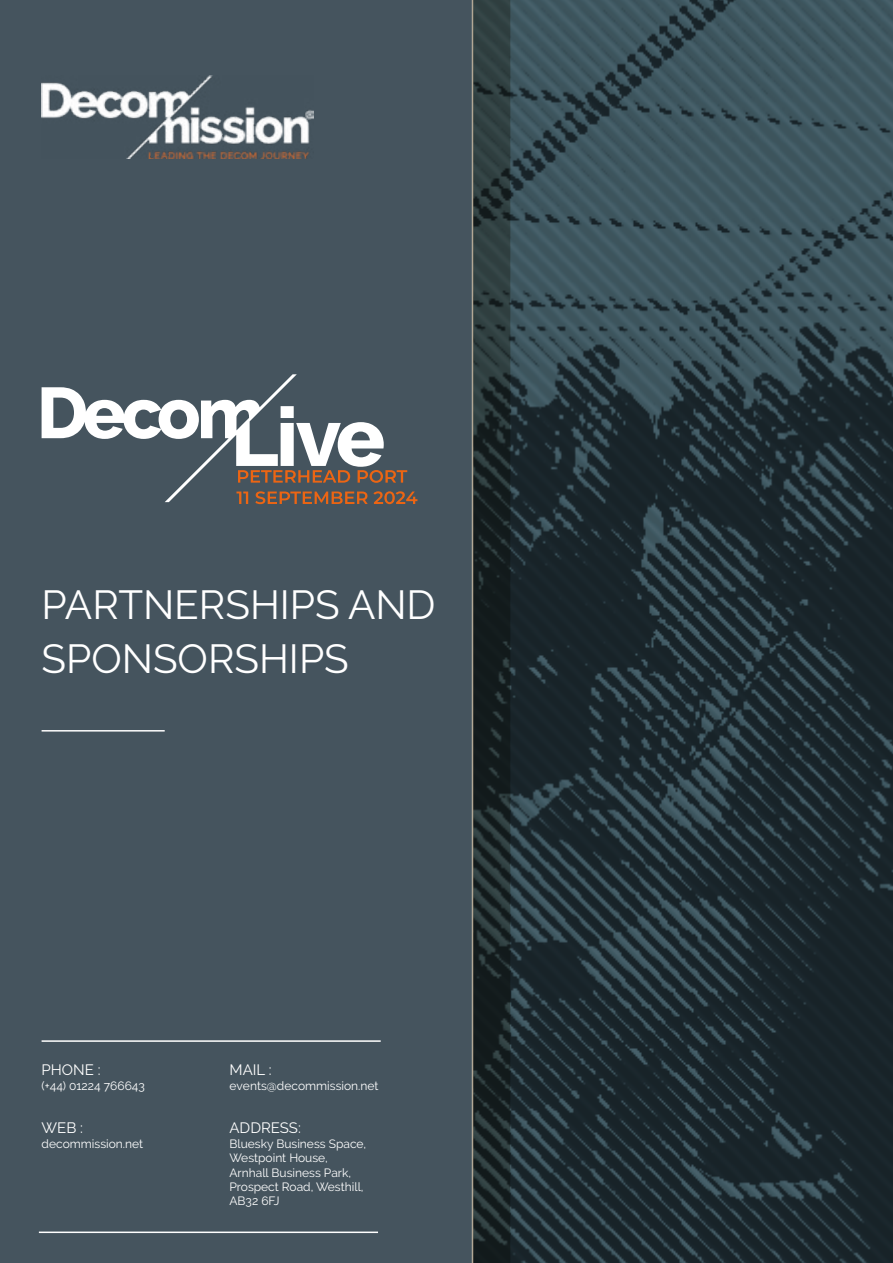
<style>
.page{position:relative;width:893px;height:1263px;background:#fff}
.page>*{position:absolute;margin:0;border:0;box-sizing:border-box;transform-origin:0 0}
.t1{font:40.5px/54px "Raleway";color:#fff}
.t2{font:15px "Raleway";color:#fff}
.t3{font:12px/14.4px "Raleway";color:#fff}
</style>
<div class="page">
<img style="left:510px;top:0;width:383px;height:1263px">
<div style="left:0;top:0;width:472px;height:1263px;background:#45545e"></div>
<svg style="left:472px;top:0;width:38px;height:1263px;background:#253030"></svg>
<hr style="left:42px;top:1040px;width:339px;height:2px;background:#fff">
<hr style="left:39px;top:1231px;width:339px;height:2px;background:#fff">
<hr style="left:42px;top:730px;width:123px;height:1px;background:#fff">
<img style="left:42px;top:76px;width:271px;height:83px">
<svg style="left:42px;top:374px;width:375px;height:130px"></svg>
<h1 class="t1" style="left:42px;top:577px;width:396px">PARTNERSHIPS AND<br>SPONSORSHIPS</h1>
<p class="t2" style="left:42px;top:1061px;width:61px">PHONE :</p>
<p class="t3" style="left:42px;top:1079px;width:105px">(+44) 01224 766643</p>
<p class="t2" style="left:42px;top:1119px;width:43px">WEB :</p>
<p class="t3" style="left:42px;top:1137px;width:103px">decommission.net</p>
<p class="t2" style="left:230px;top:1061px;width:43px">MAIL :</p>
<p class="t3" style="left:230px;top:1079px;width:151px">events@decommission.net</p>
<p class="t2" style="left:230px;top:1119px;width:73px">ADDRESS:</p>
<p class="t3" style="left:230px;top:1136px;width:138px">Bluesky Business Space,<br>Westpoint House,<br>Arnhall Business Park,<br>Prospect Road, Westhill,<br>AB32 6FJ</p>
</div>
